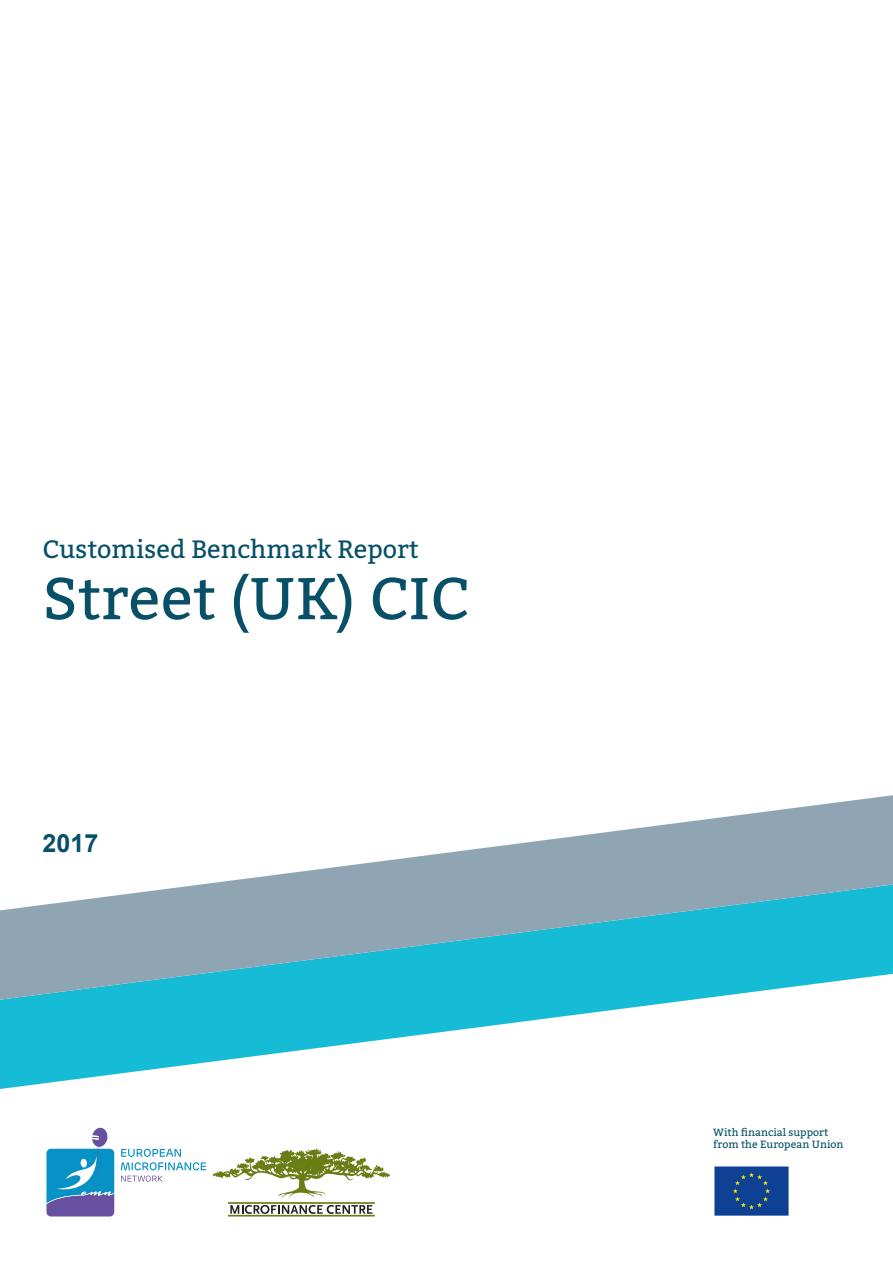
<style>
.page{position:relative;width:893px;height:1263px;background:#fff}
.page>*{position:absolute;margin:0;border:0;box-sizing:border-box;transform-origin:0 0}
.Titles{font:58.95px "Bitter";color:#075068}
.Titles-2{font:25.05px "Bitter";color:#075068}
.Titles-3{font:700 25.05px "Arial";color:#075068}
.Title_3{font:10.5px "Bitter";color:#075068}
</style>
<div class="page">
<svg style="left:47px;top:1127px;width:67px;height:89px"></svg>
<svg style="left:121px;top:1149px;width:85px;height:33px"></svg>
<svg style="left:213px;top:1148px;width:177px;height:50px"></svg>
<svg style="left:230px;top:1205px;width:142px;height:9px"></svg>
<hr style="left:228px;top:1202px;width:147px;height:2px;background:#6a7d14">
<hr style="left:228px;top:1215px;width:147px;height:1px;background:#6a7d14">
<img style="left:714px;top:1166px;width:75px;height:50px">
<svg style="left:0;top:1000px;width:690px;height:89px;fill:#16bbd6"></svg>
<svg style="left:0;top:795px;width:893px;height:205px"></svg>
<p class="Titles-2" style="left:43px;top:531px;width:378px">Customised Benchmark Report</p>
<p class="Titles" style="left:43px;top:556px;width:428px">Street (UK) CIC</p>
<p class="Titles-3" style="left:43px;top:825px;width:57px">2017</p>
<p class="Title_3" style="left:713px;top:1124px;width:117px">With financial support</p>
<p class="Title_3" style="left:713px;top:1137px;width:132px">from the European Union</p>
</div>
